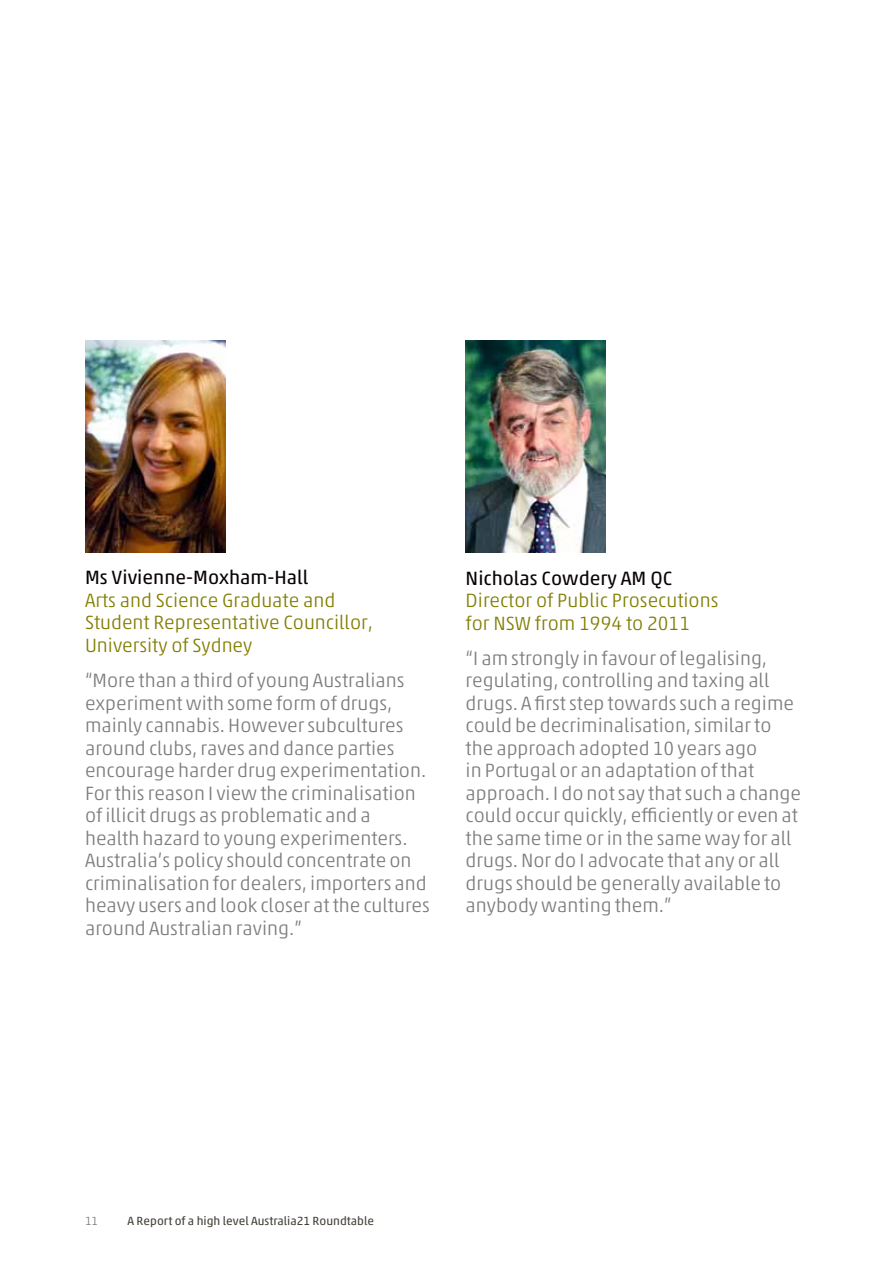
<style>
.page{position:relative;width:893px;height:1263px;background:#fff}
.page>*{position:absolute;margin:0;border:0;box-sizing:border-box;transform-origin:0 0}
.t1{font:300 19.5px/22.5px "Akko Pro";color:#7e7b7c}
.t2{font:300 19.5px/22.5px "Akko Pro";color:#827d00}
.t3{font:19.5px "Akko Pro";color:#090305}
.t4{font:12px "Akko Pro";color:#444138}
.t5{font:300 12px "Akko Pro";color:#7e7b7c}
</style>
<div class="page">
<img style="left:85px;top:340px;width:140px;height:213px">
<img style="left:466px;top:340px;width:140px;height:213px">
<p class="t3" style="left:85px;top:566px;width:225px">Ms Vivienne-Moxham-Hall</p>
<p class="t2" style="left:85px;top:589px;width:289px">Arts and Science Graduate and<br>Student Representative Councillor,<br>University of Sydney</p>
<p class="t1" style="left:85px;top:669px;width:346px">“More than a third of young Australians experiment with some form of drugs, mainly cannabis. However subcultures around clubs, raves and dance parties encourage harder drug experimentation.<br>For this reason I view the criminalisation of illicit drugs as problematic and a health hazard to young experimenters.<br>Australia’s policy should concentrate on criminalisation for dealers, importers and heavy users and look closer at the cultures around Australian raving.”</p>
<p class="t3" style="left:466px;top:566px;width:208px">Nicholas Cowdery AM QC</p>
<p class="t2" style="left:466px;top:589px;width:254px">Director of Public Prosecutions for NSW from 1994 to 2011</p>
<p class="t1" style="left:466px;top:647px;width:337px">“I am strongly in favour of legalising, regulating, controlling and taxing all drugs. A first step towards such a regime could be decriminalisation, similar to the approach adopted 10 years ago<br>in Portugal or an adaptation of that approach. I do not say that such a change could occur quickly, efficiently or even at the same time or in the same way for all drugs. Nor do I advocate that any or all drugs should be generally available to anybody wanting them.”</p>
<p class="t5" style="left:85px;top:1214px;width:15px">11</p>
<p class="t4" style="left:128px;top:1214px;width:248px">A Report of a high level Australia21 Roundtable</p>
</div>
